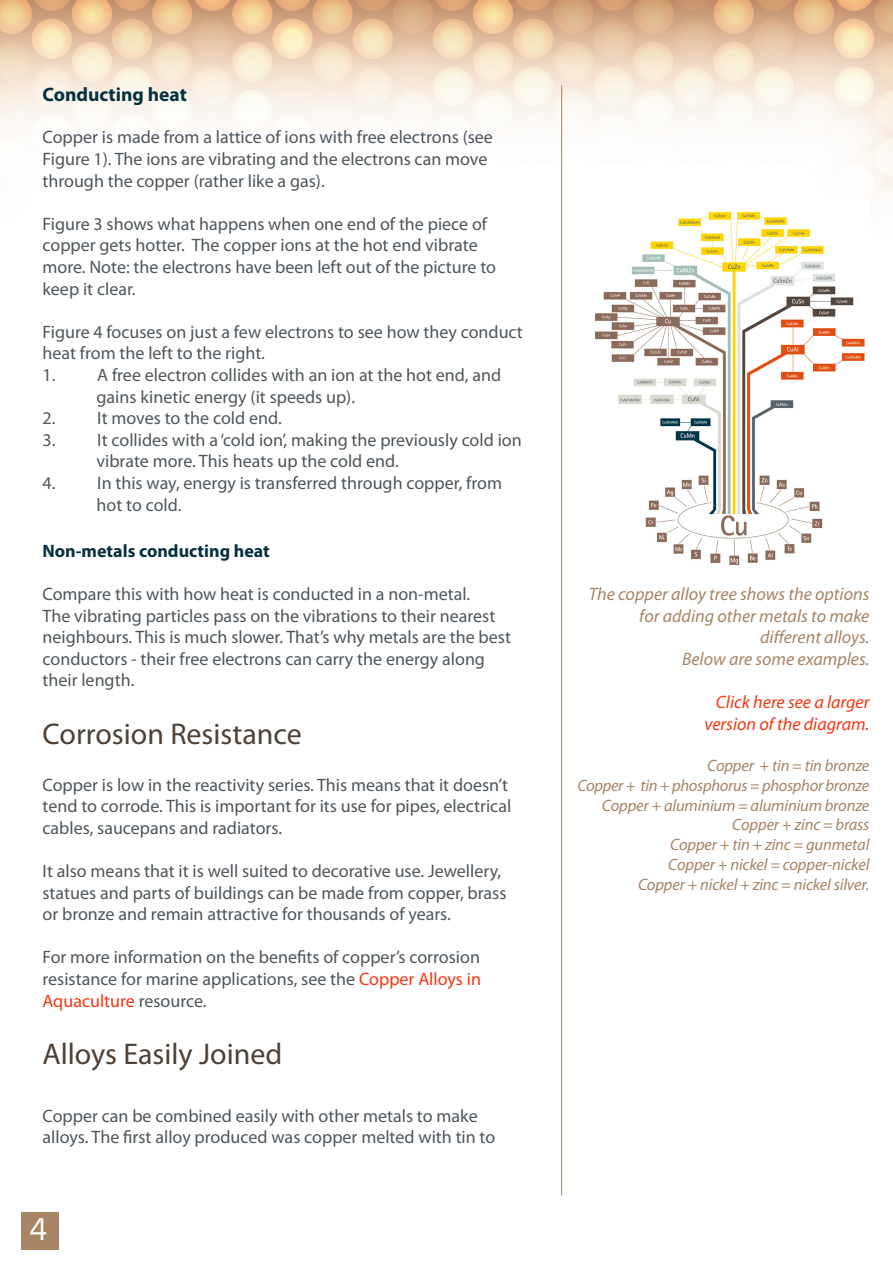
<style>
.page{position:relative;width:893px;height:1263px;background:#fff}
.page>*{position:absolute;margin:0;border:0;box-sizing:border-box;transform-origin:0 0}
.t1{font:33px "Questrial";color:#fff}
.t2{font:30px "Myriad Pro";color:#504135}
.t3{font:700 19.5px "Myriad Pro";color:#053241}
.t4{font:18px/21.6px "Myriad Pro";color:#4f565e}
.t5{font:italic 18px/21.6px "Myriad Pro";color:#a78463;text-align:right}
.t6{font:italic 18px "Myriad Pro";color:#f73712}
.t7{font:700 18px "Myriad Pro";color:#053241}
.t8{font:italic 16.5px "Myriad Pro";letter-spacing:-.01em;color:#a78463}
.s1{color:#f73712}
</style>
<div class="page">
<img style="left:0;top:0;width:893px;height:301px">
<div style="left:21px;top:1212px;width:38px;height:38px;background:#a78463"></div>
<hr style="left:561px;top:85px;width:1px;height:1110px;background:#a78463">
<img style="left:577px;top:201px;width:292px;height:364px">
<p class="t3" style="left:43px;top:82px;width:146px">Conducting heat</p>
<p class="t4" style="left:43px;top:126px;width:452px">Copper is made from a lattice of ions with free electrons (see<br>Figure 1). The ions are vibrating and the electrons can move through the copper (rather like a gas).</p>
<p class="t4" style="left:43px;top:213px;width:455px">Figure 3 shows what happens when one end of the piece of copper gets hotter. The copper ions at the hot end vibrate more. Note: the electrons have been left out of the picture to keep it clear.</p>
<p class="t4" style="left:43px;top:321px;width:482px">Figure 4 focuses on just a few electrons to see how they conduct heat from the left to the right.</p>
<p class="t4" style="left:97px;top:364px;width:406px;text-indent:-54px">1. A free electron collides with an ion at the hot end, and gains kinetic energy (it speeds up).</p>
<p class="t4" style="left:43px;top:407px;width:241px">2. It moves to the cold end.</p>
<p class="t4" style="left:97px;top:429px;width:427px;text-indent:-54px">3. It collides with a ‘cold ion’, making the previously cold ion vibrate more. This heats up the cold end.</p>
<p class="t4" style="left:97px;top:472px;width:407px;text-indent:-54px">4. In this way, energy is transferred through copper, from hot to cold.</p>
<p class="t7" style="left:43px;top:540px;width:229px">Non-metals conducting heat</p>
<p class="t4" style="left:43px;top:583px;width:470px">Compare this with how heat is conducted in a non-metal.<br>The vibrating particles pass on the vibrations to their nearest neighbours. This is much slower. That’s why metals are the best conductors - their free electrons can carry the energy along their length.</p>
<p class="t2" style="left:43px;top:715px;width:261px">Corrosion Resistance</p>
<p class="t4" style="left:43px;top:773px;width:470px">Copper is low in the reactivity series. This means that it doesn’t tend to corrode. This is important for its use for pipes, electrical cables, saucepans and radiators.</p>
<p class="t4" style="left:43px;top:860px;width:465px">It also means that it is well suited to decorative use. Jewellery, statues and parts of buildings can be made from copper, brass or bronze and remain attractive for thousands of years.</p>
<p class="t4" style="left:43px;top:946px;width:440px;text-align:justify">For more information on the benefits of copper’s corrosion resistance for marine applications, see the <span class="s1">Copper Alloys in Aquaculture</span> resource.</p>
<p class="t2" style="left:43px;top:1036px;width:241px">Alloys Easily Joined</p>
<p class="t4" style="left:43px;top:1105px;width:454px">Copper can be combined easily with other metals to make alloys. The first alloy produced was copper melted with tin to</p>
<p class="t1" style="left:29px;top:1213px;width:20px">4</p>
<p class="t5" style="left:589px;top:583px;width:282px">The copper alloy tree shows the options for adding other metals to make different alloys.</p>
<p class="t5" style="left:682px;top:648px;width:189px">Below are some examples.</p>
<p class="t6" style="left:716px;top:691px;width:155px">Click here see a larger</p>
<p class="t6" style="left:704px;top:712px;width:167px">version of the diagram.</p>
<p class="t8" style="left:707px;top:755px;width:164px">Copper + tin = tin bronze</p>
<p class="t8" style="left:577px;top:775px;width:294px">Copper + tin + phosphorus = phosphor bronze</p>
<p class="t8" style="left:602px;top:795px;width:269px">Copper + aluminium = aluminium bronze</p>
<p class="t8" style="left:732px;top:815px;width:139px">Copper + zinc = brass</p>
<p class="t8" style="left:670px;top:834px;width:201px">Copper + tin + zinc = gunmetal</p>
<p class="t8" style="left:668px;top:854px;width:203px">Copper + nickel = copper-nickel</p>
<p class="t8" style="left:638px;top:874px;width:233px">Copper + nickel + zinc = nickel silver.</p>
</div>
